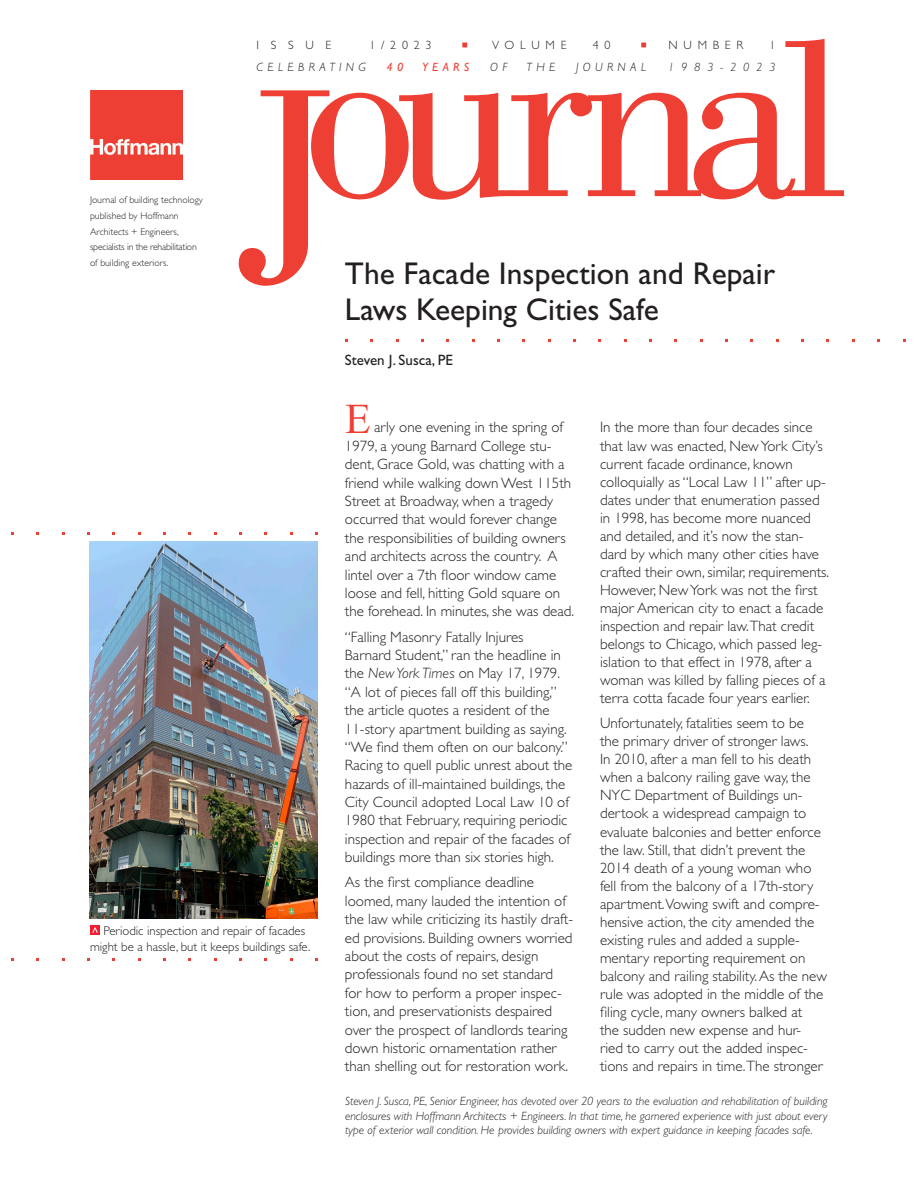
<style>
.page{position:relative;width:918px;height:1188px;background:#fff}
.page>*{position:absolute;margin:0;border:0;box-sizing:border-box;transform-origin:0 0}
.t1{font:42px "Times New Roman";color:#ee3f34}
.head{font:31.5px/36px "Gill Sans";color:#231f20}
.t2{font:300 15px/18px "Gill Sans";color:#231f20}
.byline{font:15px "Gill Sans";color:#231f20}
.captions{font:300 12.75px/15.3px "Gill Sans";color:#231f20}
.author_text{font:italic 300 12px/14.4px "Gill Sans";color:#231f20;text-align:justify}
.t3{font:300 12px "Gill Sans";letter-spacing:.475em;color:#231f20}
.author_text-2{font:italic 300 12px "Gill Sans";letter-spacing:.36em;color:#231f20}
.author_text-3{font:italic 300 12px "Gill Sans";letter-spacing:.56em;color:#231f20}
.t4{font:italic 12px "Gill Sans";letter-spacing:.36em;color:#ee3f34}
.t5{font:300 9.75px/15.8px "Gill Sans";color:#231f20}
.s1{font-style:italic}
</style>
<div class="page">
<img style="left:90px;top:90px;width:92px;height:90px">
<svg style="left:239px;top:39px;width:605px;height:247px"></svg>
<img style="left:90px;top:542px;width:228px;height:377px">
<svg style="left:90px;top:926px;width:9px;height:9px"></svg>
<p class="t3" style="left:256px;top:38px;width:76px">ISSUE</p>
<p class="t3" style="left:370px;top:38px;width:63px">1/2023</p>
<p class="t3" style="left:492px;top:38px;width:76px">VOLUME</p>
<p class="t3" style="left:593px;top:38px;width:19px">4 0</p>
<p class="t3" style="left:669px;top:38px;width:76px">NUMBER</p>
<p class="t3" style="left:770px;top:38px;width:7px">1</p>
<p class="t5" style="left:90px;top:192px;width:115px">Journal of building technology published by Hoffmann<br>Architects + Engineers, specialists in the rehabilitation of building exteriors.</p>
<p class="author_text-2" style="left:256px;top:60px;width:111px">CELEBRATING</p>
<p class="t4" style="left:387px;top:60px;width:18px">4 0</p>
<p class="t4" style="left:422px;top:60px;width:49px">YEARS</p>
<p class="author_text" style="left:490px;top:59px;width:19px">O F</p>
<p class="author_text" style="left:527px;top:59px;width:30px">THE</p>
<p class="author_text-2" style="left:576px;top:60px;width:71px">JOURNAL</p>
<p class="author_text-3" style="left:668px;top:60px;width:109px">1983-2023</p>
<p class="head" style="left:345px;top:256px;width:432px">The Facade Inspection and Repair<br>Laws Keeping Cities Safe</p>
<p class="byline" style="left:345px;top:351px;width:109px">Steven J. Susca, PE</p>
<p class="captions" style="left:90px;top:924px;width:222px;text-indent:14px">Periodic inspection and repair of facades might be a hassle, but it keeps buildings safe.</p>
<p class="t1" style="left:345px;top:389px;width:27px">E</p>
<p class="t2" style="left:345px;top:418px;width:231px;line-height:18.5px;text-indent:29px">arly one evening in the spring of 1979, a young Barnard College stu&shy;dent, Grace Gold, was chatting with a friend while walking down West 115th Street at Broadway, when a tragedy occurred that would forever change the responsibilities of building owners and architects across the country. A lintel over a 7th floor window came loose and fell, hitting Gold square on the forehead. In minutes, she was dead.</p>
<p class="t2" style="left:345px;top:627px;width:229px;line-height:18.5px">“Falling Masonry Fatally Injures Barnard Student,” ran the headline in the <span class="s1">New York Times</span> on May 17, 1979. “A lot of pieces fall off this building,” the article quotes a resident of the 11-story apartment building as saying. “We find them often on our balcony.” Racing to quell public unrest about the hazards of ill-maintained buildings, the City Council adopted Local Law 10 of 1980 that February, requiring periodic inspection and repair of the facades of buildings more than six stories high.</p>
<p class="t2" style="left:345px;top:873px;width:230px;line-height:18.5px">As the first compliance deadline loomed, many lauded the intention of the law while criticizing its hastily draft&shy;ed provisions. Building owners worried about the costs of repairs, design professionals found no set standard for how to perform a proper inspec&shy;tion, and preservationists despaired over the prospect of landlords tearing down historic ornamentation rather than shelling out for restoration work.</p>
<p class="t2" style="left:600px;top:419px;width:231px">In the more than four decades since that law was enacted, New York City’s current facade ordinance, known colloquially as “Local Law 11” after up&shy;dates under that enumeration passed in 1998, has become more nuanced and detailed, and it’s now the stan&shy;dard by which many other cities have crafted their own, similar, requirements.<br>However, New York was not the first major American city to enact a facade inspection and repair law.That credit belongs to Chicago, which passed leg&shy;islation to that effect in 1978, after a woman was killed by falling pieces of a terra cotta facade four years earlier.</p>
<p class="t2" style="left:600px;top:714px;width:228px">Unfortunately, fatalities seem to be<br>the primary driver of stronger laws.<br>In 2010, after a man fell to his death when a balcony railing gave way, the NYC Department of Buildings un&shy;dertook a widespread campaign to evaluate balconies and better enforce the law. Still, that didn’t prevent the 2014 death of a young woman who fell from the balcony of a 17th-story apartment.Vowing swift and compre&shy;hensive action, the city amended the existing rules and added a supple&shy;mentary reporting requirement on balcony and railing stability. As the new rule was adopted in the middle of the filing cycle, many owners balked at<br>the sudden new expense and hur&shy;ried to carry out the added inspec&shy;tions and repairs in time.The stronger</p>
<p class="author_text" style="left:345px;top:1094px;width:484px">Steven J. Susca, PE, Senior Engineer, has devoted over 20 years to the evaluation and rehabilitation of building enclosures with Hoffmann Architects + Engineers. In that time, he garnered experience with just about every type of exterior wall condition. He provides building owners with expert guidance in keeping facades safe.</p>
</div>
